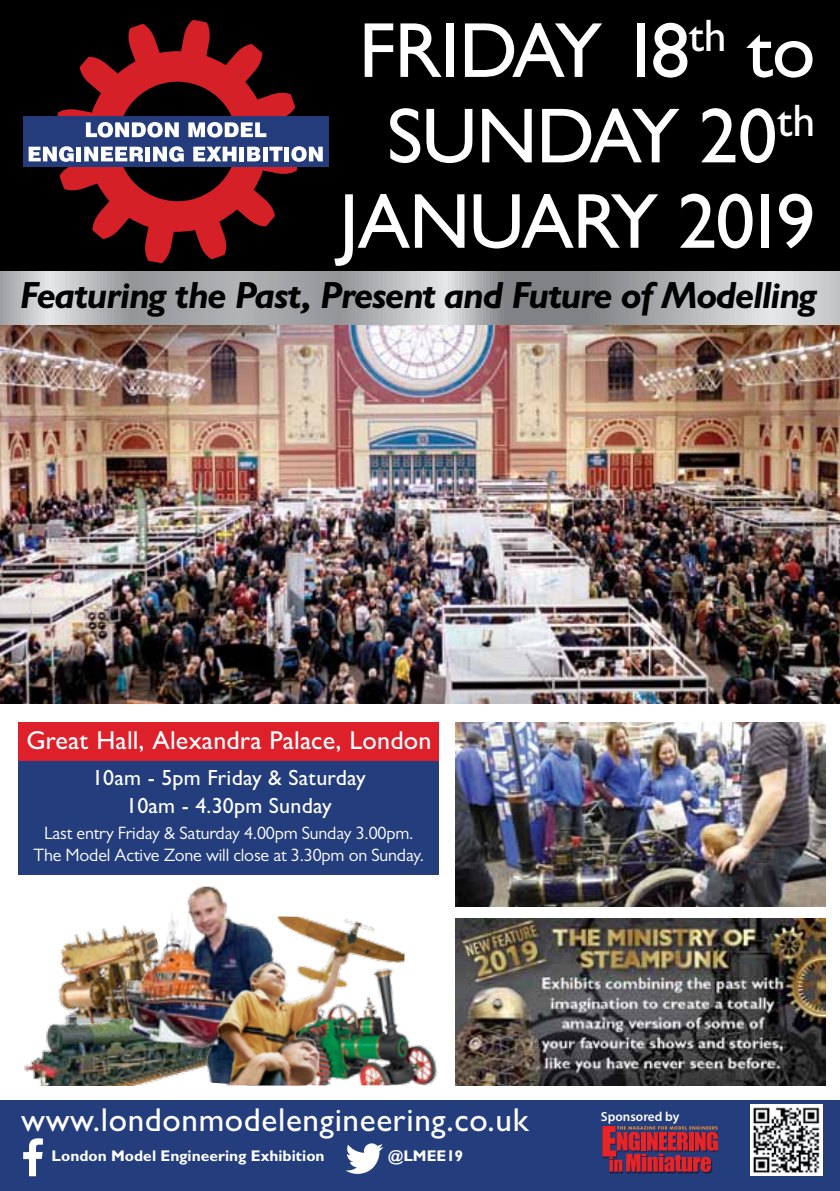
<style>
.page{position:relative;width:840px;height:1191px;background:#fff}
.page>*{position:absolute;margin:0;border:0;box-sizing:border-box;transform-origin:0 0}
.t1{font:500 78.4px/85.4px "Gill Sans MT Pro";letter-spacing:-.015em;color:#fff;text-align:right}
.t2{font:italic 700 38px "Gill Sans MT Pro";letter-spacing:-.03em;color:#000}
.t3{font:500 33.2px "Gill Sans MT Pro";letter-spacing:.02em;color:#fff}
.t4{font:500 26px "Gill Sans MT Pro";letter-spacing:.01em;color:#fff}
.t5{font:500 22px/28px "Gill Sans MT Pro";letter-spacing:.01em;color:#fff;text-align:center}
.t6{font:18px/22px "Gill Sans MT Pro";letter-spacing:-.01em;color:#fff;text-align:center}
.t7{font:700 15.4px "Gill Sans MT Pro";color:#fff}
.t8{font:600 13.2px "Myriad Pro";color:#fff}
</style>
<div class="page">
<img style="left:0;top:325px;width:839px;height:378px">
<div style="left:19px;top:722px;width:420px;height:152px;background:#243d7d"></div>
<div style="left:19px;top:722px;width:420px;height:38px;background:#de202b"></div>
<img style="left:455px;top:918px;width:369px;height:167px">
<div style="left:0;top:0;width:839px;height:306px;background:#000"></div>
<svg style="left:0;top:271px;width:839px;height:54px;background:#aeb0b3"></svg>
<div style="left:0;top:1100px;width:839px;height:91px;background:#243d7d"></div>
<img style="left:750px;top:1104px;width:71px;height:71px">
<svg style="left:57px;top:20px;width:241px;height:243px"></svg>
<div style="left:23px;top:116px;width:306px;height:51px;background:#243b7c"></div>
<svg style="left:86px;top:122px;width:93px;height:16px"></svg>
<svg style="left:188px;top:122px;width:78px;height:16px"></svg>
<svg style="left:29px;top:146px;width:45px;height:16px"></svg>
<div style="left:76px;top:147px;width:5px;height:14px;background:#fff"></div>
<svg style="left:84px;top:147px;width:59px;height:14px"></svg>
<div style="left:145px;top:147px;width:5px;height:14px;background:#fff"></div>
<svg style="left:153px;top:146px;width:31px;height:16px"></svg>
<svg style="left:193px;top:147px;width:43px;height:14px"></svg>
<div style="left:239px;top:147px;width:5px;height:14px;background:#fff"></div>
<svg style="left:247px;top:147px;width:13px;height:14px"></svg>
<hr style="left:263px;top:147px;width:4px;height:14px;background:#fff">
<svg style="left:269px;top:147px;width:13px;height:14px"></svg>
<div style="left:284px;top:147px;width:5px;height:14px;background:#fff"></div>
<svg style="left:291px;top:146px;width:31px;height:16px"></svg>
<svg style="left:345px;top:1143px;width:38px;height:30px"></svg>
<svg style="left:23px;top:1138px;width:20px;height:38px"></svg>
<img style="left:60px;top:928px;width:57px;height:47px">
<img style="left:24px;top:975px;width:93px;height:110px">
<img style="left:117px;top:886px;width:111px;height:199px">
<img style="left:405px;top:1035px;width:32px;height:50px">
<img style="left:208px;top:915px;width:197px;height:170px">
<img style="left:609px;top:1171px;width:103px;height:2px">
<svg style="left:602px;top:1126px;width:115px;height:45px"></svg>
<img style="left:455px;top:722px;width:369px;height:184px">
<h1 class="t1" style="left:339px;top:7px;width:477px">FRIDAY 18<sup>th</sup> to<br>SUNDAY 20<sup>th<br></sup>JANUARY 2019</h1>
<h2 class="t2" style="left:20px;top:272px;width:798px">Featuring the Past, Present and Future of Modelling</h2>
<h3 class="t4" style="left:26px;top:724px;width:406px">Great Hall, Alexandra Palace, London</h3>
<p class="t5" style="left:92px;top:763px;width:275px">10am - 5pm Friday &amp; Saturday<br>10am - 4.30pm Sunday</p>
<p class="t6" style="left:33px;top:821px;width:392px">Last entry Friday &amp; Saturday 4.00pm Sunday 3.00pm.<br>The Model Active Zone will close at 3.30pm on Sunday.</p>
<h3 class="t3" style="left:21px;top:1100px;width:508px">www.londonmodelengineering.co.uk</h3>
<p class="t7" style="left:52px;top:1146px;width:274px">London Model Engineering Exhibition</p>
<p class="t7" style="left:388px;top:1146px;width:77px">@LMEE19</p>
<p class="t8" style="left:600px;top:1108px;width:80px">Sponsored by</p>
</div>
